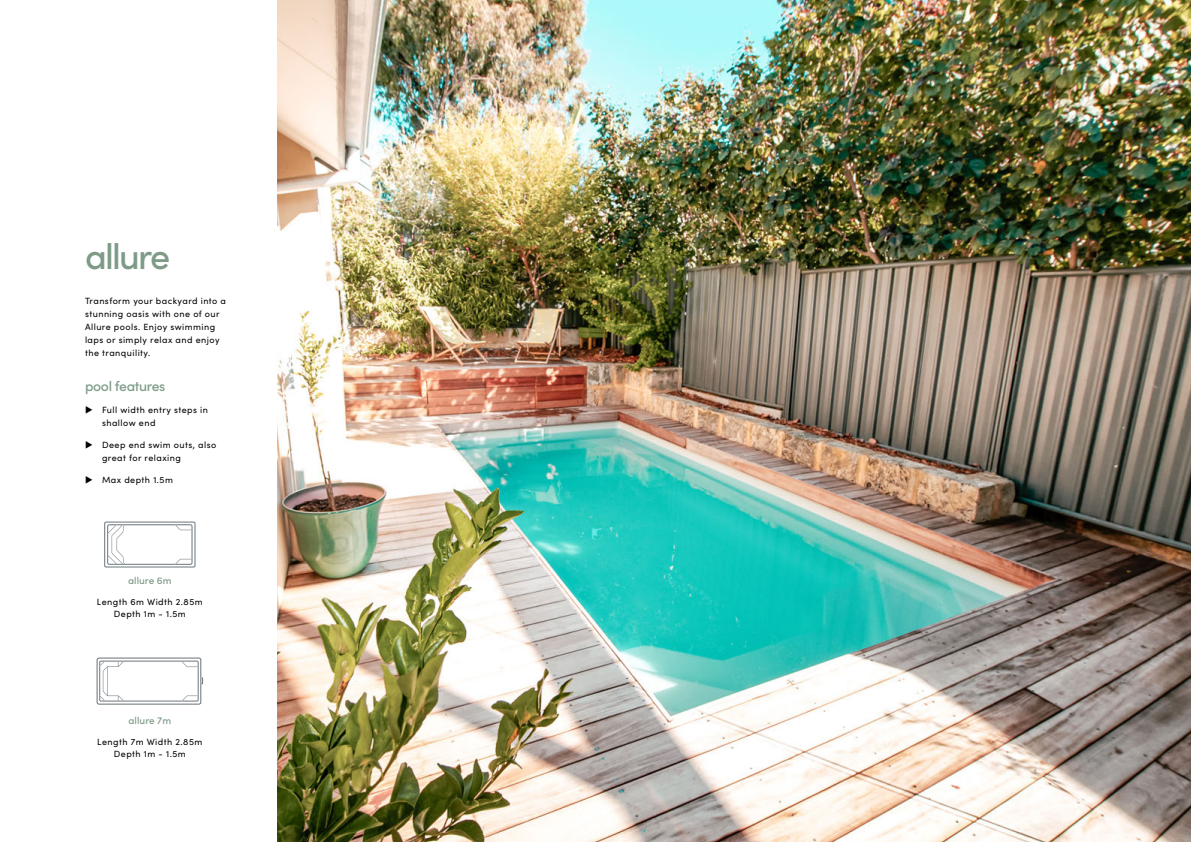
<style>
.page{position:relative;width:1191px;height:842px;background:#fff}
.page>*{position:absolute;margin:0;border:0;box-sizing:border-box;transform-origin:0 0}
.t1{font:500 36px "Sofia Pro";letter-spacing:-.05em;color:#7e9b88}
.t2{font:500 14px "Sofia Pro";letter-spacing:-.025em;color:#7e9b88}
.t3{font:500 10px "Sofia Pro";color:#7e9b88}
.t4{font:9px/13px "Sofia Pro";letter-spacing:.05em;color:#000}
</style>
<div class="page">
<img style="left:278px;top:0;width:913px;height:842px">
<svg style="left:104px;top:522px;width:91px;height:45px"></svg>
<svg style="left:97px;top:657px;width:106px;height:48px"></svg>
<h1 class="t1" style="left:85px;top:230px;width:87px">allure</h1>
<p class="t4" style="left:85px;top:294px;width:142px">Transform your backyard into a stunning oasis with one of our<br>Allure pools. Enjoy swimming laps or simply relax and enjoy the tranquility.</p>
<h2 class="t2" style="left:85px;top:376px;width:82px">pool features</h2>
<p class="t4" style="left:102px;top:403px;width:107px;text-indent:-17px">◆ Full width entry steps in shallow end</p>
<p class="t4" style="left:102px;top:438px;width:116px;text-indent:-17px">◆ Deep end swim outs, also great for relaxing</p>
<p class="t4" style="left:85px;top:473px;width:89px">◆ Max depth 1.5m</p>
<p class="t3" style="left:128px;top:573px;width:45px">allure 6m</p>
<p class="t4" style="left:97px;top:596px;width:107px;line-height:12px;text-align:center">Length 6m Width 2.85m<br>Depth 1m - 1.5m</p>
<p class="t3" style="left:129px;top:713px;width:44px">allure 7m</p>
<p class="t4" style="left:97px;top:735px;width:107px;line-height:12px;text-align:center">Length 7m Width 2.85m<br>Depth 1m - 1.5m</p>
</div>
